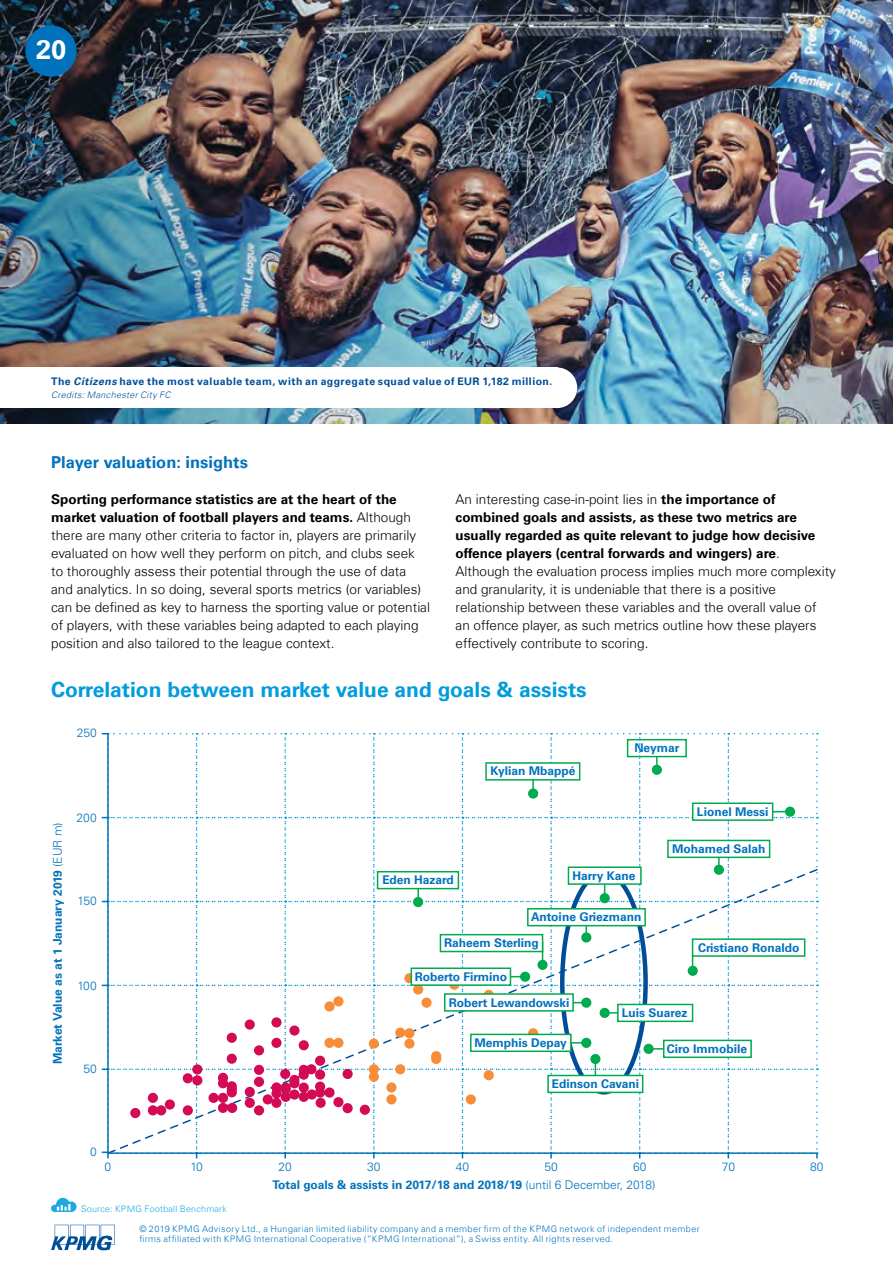
<style>
.page{position:relative;width:893px;height:1263px;background:#fff}
.page>*{position:absolute;margin:0;border:0;box-sizing:border-box;transform-origin:0 0}
.t1{font:700 27px "Universfor KPMG";color:#fff}
.t2{font:700 21px "Universfor KPMG";color:#009cdc}
.t3{font:700 16.5px "Universfor KPMG";color:#0072bc}
.t4{font:300 13.5px/18px "Universfor KPMG";color:#000}
.t5{font:700 12px/25.5px "Universfor KPMG";color:#0072bc}
.t6{font:300 12px "Universfor KPMG";color:#0072bc}
.t7{font:700 10.5px "Universfor KPMG";letter-spacing:.045em;color:#004e98}
.t8{font:300 9px/10.8px "Universfor KPMG";letter-spacing:.04em;color:#0072bc}
.t9{font:300 9px "Universfor KPMG";letter-spacing:.02em;color:#1aaae2}
.t10{font:italic 300 9px "Universfor KPMG";letter-spacing:.04em;color:#004e98}
.s1{font-style:italic}
.s2{font-weight:700}
.s3{font-weight:300}
</style>
<div class="page">
<svg style="left:51px;top:1225px;width:64px;height:25px"></svg>
<img style="left:0;top:0;width:893px;height:423px">
<div style="left:25px;top:25px;width:52px;height:52px;background:#0072bc;border-radius:50%"></div>
<svg style="left:51px;top:1198px;width:26px;height:14px"></svg>
<div style="left:0;top:367px;width:557px;height:41px;background:#fff"></div>
<svg style="left:107px;top:733px;width:711px;height:421px"></svg>
<div style="left:444px;top:993px;width:130px;height:19px;background:#fff;border:2px solid #00aa4f"></div>
<div style="left:581px;top:997px;width:10px;height:11px;background:#00aa4f;border-radius:50%"></div>
<div style="left:537px;top:367px;width:40px;height:41px;background:#fff;border-radius:50%"></div>
<h1 class="t1" style="left:36px;top:33px;width:32px">20</h1>
<p class="t7" style="left:51px;top:375px;width:503px">The <span class="s1">Citizens</span> have the most valuable team, with an aggregate squad value of EUR 1,182 million.</p>
<p class="t10" style="left:51px;top:390px;width:121px">Credits: Manchester City FC</p>
<p class="t3" style="left:51px;top:452px;width:198px">Player valuation: insights</p>
<p class="t4" style="left:51px;top:490px;width:380px"><span class="s2">Sporting performance statistics are at the heart of the market valuation of football players and teams.</span> Although there are many other criteria to factor in, players are primarily evaluated on how well they perform on pitch, and clubs seek to thoroughly assess their potential through the use of data and analytics. In so doing, several sports metrics (or variables) can be defined as key to harness the sporting value or potential of players, with these variables being adapted to each playing position and also tailored to the league context.</p>
<p class="t4" style="left:456px;top:490px;width:382px">An interesting case-in-point lies in <span class="s2">the importance of combined goals and assists, as these two metrics are usually regarded as quite relevant to judge how decisive offence players (central forwards and wingers) are</span>.<br>Although the evaluation process implies much more complexity and granularity, it is undeniable that there is a positive relationship between these variables and the overall value of<br>an offence player, as such metrics outline how these players effectively contribute to scoring.</p>
<h2 class="t2" style="left:51px;top:677px;width:537px">Correlation between market value and goals &amp; assists</h2>
<p class="t6" style="left:77px;top:726px;width:22px">250</p>
<p class="t5" style="left:45px;top:1064px;width:243px;rotate:-90deg">Market Value as at 1 January 2019 <span class="s3">(EUR m)</span></p>
<p class="t6" style="left:77px;top:810px;width:22px">200</p>
<p class="t6" style="left:77px;top:893px;width:21px">150</p>
<p class="t6" style="left:77px;top:978px;width:21px">100</p>
<p class="t6" style="left:83px;top:1062px;width:15px">50</p>
<p class="t5" style="left:382px;top:867px;width:73px">Eden Hazard</p>
<p class="t5" style="left:491px;top:758px;width:86px">Kylian Mbappé</p>
<p class="t5" style="left:634px;top:735px;width:47px">Neymar</p>
<p class="t5" style="left:697px;top:798px;width:73px">Lionel Messi</p>
<p class="t5" style="left:672px;top:836px;width:95px">Mohamed Salah</p>
<p class="t5" style="left:572px;top:863px;width:64px">Harry Kane</p>
<p class="t5" style="left:531px;top:904px;width:112px">Antoine Griezmann</p>
<p class="t5" style="left:444px;top:930px;width:96px">Raheem Sterling</p>
<p class="t5" style="left:449px;top:964px;width:122px;text-indent:-34px">Roberto Firmino<br>Robert Lewandowski</p>
<p class="t5" style="left:474px;top:1029px;width:94px">Memphis Depay</p>
<p class="t5" style="left:698px;top:935px;width:103px">Cristiano Ronaldo</p>
<p class="t5" style="left:622px;top:1000px;width:67px">Luis Suarez</p>
<p class="t5" style="left:667px;top:1036px;width:82px">Ciro Immobile</p>
<p class="t5" style="left:552px;top:1071px;width:89px">Edinson Cavani</p>
<p class="t6" style="left:90px;top:1145px;width:8px">0</p>
<p class="t6" style="left:105px;top:1159px;width:8px">0</p>
<p class="t6" style="left:190px;top:1159px;width:14px">10</p>
<p class="t6" style="left:279px;top:1159px;width:15px">20</p>
<p class="t6" style="left:367px;top:1159px;width:15px">30</p>
<p class="t6" style="left:456px;top:1159px;width:15px">40</p>
<p class="t6" style="left:544px;top:1159px;width:15px">50</p>
<p class="t6" style="left:633px;top:1159px;width:15px">60</p>
<p class="t6" style="left:722px;top:1159px;width:15px">70</p>
<p class="t6" style="left:810px;top:1159px;width:15px">80</p>
<p class="t5" style="left:272px;top:1171px;width:384px">Total goals &amp; assists in 2017/18 and 2018/19 <span class="s3">(until 6 December, 2018)</span></p>
<p class="t9" style="left:81px;top:1203px;width:147px">Source: KPMG Football Benchmark</p>
<p class="t8" style="left:139px;top:1223px;width:562px">© 2019 KPMG Advisory Ltd., a Hungarian limited liability company and a member firm of the KPMG network of independent member firms affiliated with KPMG International Cooperative (“KPMG International”), a Swiss entity. All rights reserved.</p>
</div>
